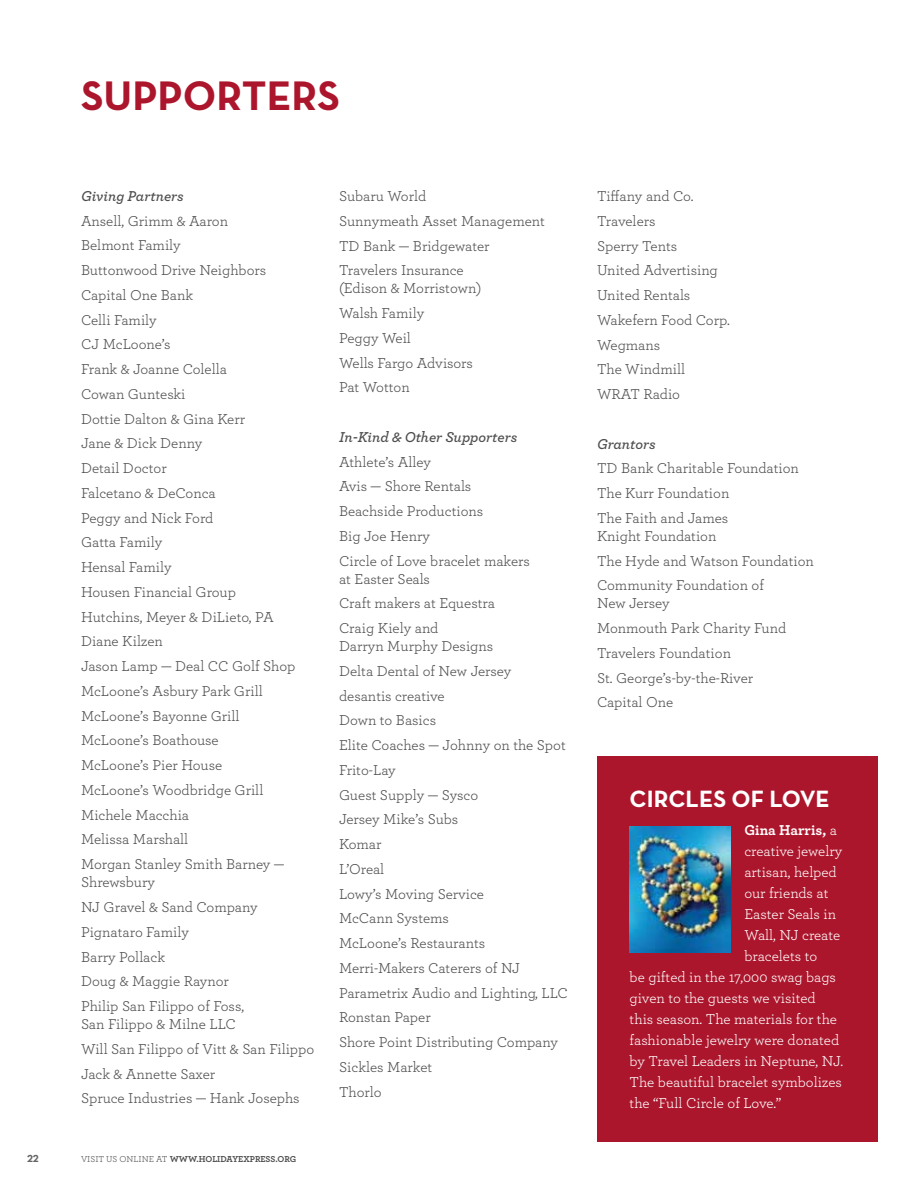
<style>
.page{position:relative;width:918px;height:1188px;background:#fff}
.page>*{position:absolute;margin:0;border:0;box-sizing:border-box;transform-origin:0 0}
.t1{font:42px "Neutra Text Bold Alt";color:#ac162c}
.t2{font:700 24px "Neutra Text";color:#fff}
.t3{font:15px/24.8px "Archer";color:#4d4d4f}
.t4{font:15px "Archer";color:#fff}
.t5{font:italic 600 15px "Archer";color:#4d4d4f}
.t6{font:700 15px "Archer";color:#fff}
.t7{font:10.5px "Neutra Text Bold Alt";color:#636466}
.t8{font:700 9px "Archer";color:#4d4d4f}
.s1{font-weight:400}
</style>
<div class="page">
<div style="left:597px;top:756px;width:281px;height:386px;background:#ac162c"></div>
<img style="left:630px;top:826px;width:101px;height:126px">
<h1 class="t1" style="left:81px;top:70px;width:260px">SUPPORTERS</h1>
<p class="t5" style="left:81px;top:185px;width:104px">Giving Partners</p>
<p class="t3" style="left:81px;top:208px;width:216px">Ansell, Grimm &amp; Aaron<br>Belmont Family<br>Buttonwood Drive Neighbors<br>Capital One Bank<br>Celli Family<br>CJ McLoone’s<br>Frank &amp; Joanne Colella<br>Cowan Gunteski<br>Dottie Dalton &amp; Gina Kerr<br>Jane &amp; Dick Denny<br>Detail Doctor<br>Falcetano &amp; DeConca<br>Peggy and Nick Ford<br>Gatta Family<br>Hensal Family<br>Housen Financial Group<br>Hutchins, Meyer &amp; DiLieto, PA<br>Diane Kilzen<br>Jason Lamp — Deal CC Golf Shop<br>McLoone’s Asbury Park Grill<br>McLoone’s Bayonne Grill<br>McLoone’s Boathouse<br>McLoone’s Pier House<br>McLoone’s Woodbridge Grill<br>Michele Macchia<br>Melissa Marshall<br>Morgan Stanley Smith Barney —</p>
<p class="t3" style="left:81px;top:869px;width:178px">Shrewsbury<br>NJ Gravel &amp; Sand Company<br>Pignataro Family<br>Barry Pollack<br>Doug &amp; Maggie Raynor<br>Philip San Filippo of Foss,</p>
<p class="t3" style="left:81px;top:1011px;width:235px">San Filippo &amp; Milne LLC<br>Will San Filippo of Vitt &amp; San Filippo<br>Jack &amp; Annette Saxer<br>Spruce Industries — Hank Josephs</p>
<p class="t7" style="left:27px;top:1152px;width:13px">22</p>
<p class="t8" style="left:81px;top:1151px;width:217px"><span class="s1">VISIT US ONLINE AT</span> WWW.HOLIDAYEXPRESS.ORG</p>
<p class="t3" style="left:339px;top:183px;width:208px">Subaru World<br>Sunnymeath Asset Management<br>TD Bank — Bridgewater<br>Travelers Insurance</p>
<p class="t3" style="left:339px;top:275px;width:144px">(Edison &amp; Morristown)<br>Walsh Family<br>Peggy Weil<br>Wells Fargo Advisors<br>Pat Wotton</p>
<p class="t5" style="left:339px;top:425px;width:180px">In-Kind &amp; Other Supporters</p>
<p class="t3" style="left:339px;top:448px;width:193px">Athlete’s Alley<br>Avis — Shore Rentals<br>Beachside Productions<br>Big Joe Henry<br>Circle of Love bracelet makers</p>
<p class="t3" style="left:339px;top:565px;width:158px">at Easter Seals<br>Craft makers at Equestra<br>Craig Kiely and</p>
<p class="t3" style="left:339px;top:633px;width:231px">Darryn Murphy Designs<br>Delta Dental of New Jersey<br>desantis creative<br>Down to Basics<br>Elite Coaches — Johnny on the Spot<br>Frito-Lay<br>Guest Supply — Sysco<br>Jersey Mike’s Subs<br>Komar<br>L’Oreal<br>Lowy’s Moving Service<br>McCann Systems<br>McLoone’s Restaurants<br>Merri-Makers Caterers of NJ<br>Parametrix Audio and Lighting, LLC<br>Ronstan Paper<br>Shore Point Distributing Company<br>Sickles Market<br>Thorlo</p>
<p class="t3" style="left:597px;top:183px;width:134px">Tiffany and Co.<br>Travelers<br>Sperry Tents<br>United Advertising<br>United Rentals<br>Wakefern Food Corp.<br>Wegmans<br>The Windmill<br>WRAT Radio</p>
<p class="t5" style="left:597px;top:432px;width:60px">Grantors</p>
<p class="t3" style="left:597px;top:455px;width:204px">TD Bank Charitable Foundation<br>The Kurr Foundation<br>The Faith and James</p>
<p class="t3" style="left:597px;top:523px;width:218px">Knight Foundation<br>The Hyde and Watson Foundation<br>Community Foundation of</p>
<p class="t3" style="left:597px;top:590px;width:191px">New Jersey<br>Monmouth Park Charity Fund<br>Travelers Foundation<br>St. George’s-by-the-River<br>Capital One</p>
<h2 class="t2" style="left:630px;top:784px;width:199px">CIRCLES OF LOVE</h2>
<p class="t6" style="left:744px;top:818px;width:94px">Gina Harris, <span class="s1">a</span></p>
<p class="t4" style="left:744px;top:841px;width:99px">creative jewelry</p>
<p class="t4" style="left:744px;top:862px;width:94px">artisan, helped</p>
<p class="t4" style="left:744px;top:883px;width:86px">our friends at</p>
<p class="t4" style="left:744px;top:904px;width:93px">Easter Seals in</p>
<p class="t4" style="left:744px;top:925px;width:97px">Wall, NJ create</p>
<p class="t4" style="left:744px;top:946px;width:74px">bracelets to</p>
<p class="t4" style="left:630px;top:967px;width:208px">be gifted in the 17,000 swag bags</p>
<p class="t4" style="left:630px;top:988px;width:188px">given to the guests we visited</p>
<p class="t4" style="left:630px;top:1009px;width:209px">this season. The materials for the</p>
<p class="t4" style="left:630px;top:1030px;width:211px">fashionable jewelry were donated</p>
<p class="t4" style="left:630px;top:1051px;width:215px">by Travel Leaders in Neptune, NJ.</p>
<p class="t4" style="left:630px;top:1072px;width:214px">The beautiful bracelet symbolizes</p>
<p class="t4" style="left:630px;top:1093px;width:153px">the “Full Circle of Love.”</p>
</div>
